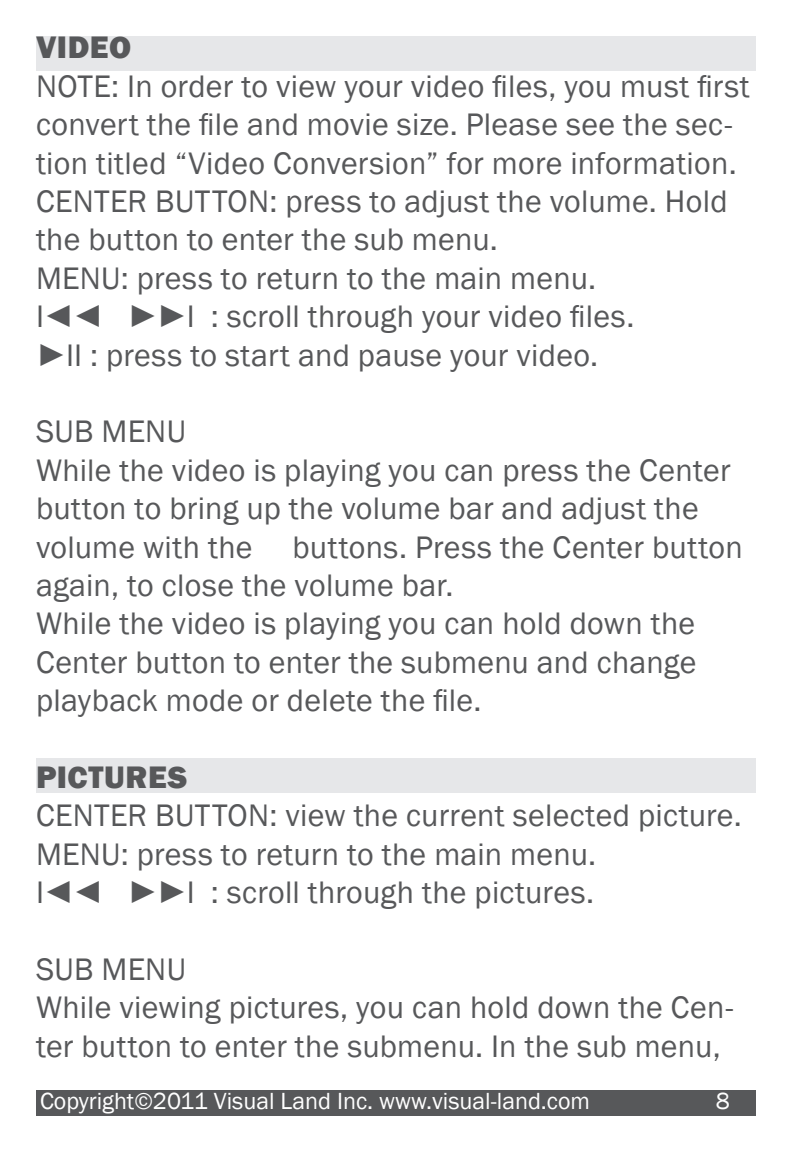
<style>
.page{position:relative;width:792px;height:1152px;background:#fff}
.page>*{position:absolute;margin:0;border:0;box-sizing:border-box;transform-origin:0 0}
.t1{font:32px/38.4px "Franklin Gothic";letter-spacing:.01em;color:#57585a}
.t2{font:800 32px "Franklin Gothic";letter-spacing:.02em;color:#57585a}
.t3{font:24px "Franklin Gothic";color:#fff}
</style>
<div class="page">
<div style="left:36px;top:1090px;width:720px;height:26px;background:#57585a"></div>
<div style="left:36px;top:36px;width:720px;height:35px;background:#e6e7e9"></div>
<div style="left:36px;top:758px;width:720px;height:35px;background:#e6e7e9"></div>
<p class="t2" style="left:36px;top:27px;width:97px">VIDEO</p>
<p class="t1" style="left:36px;top:68px;width:715px">NOTE: In order to view your video files, you must first convert the file and movie size. Please see the sec&shy;tion titled “Video Conversion” for more information.<br>CENTER BUTTON: press to adjust the volume. Hold the button to enter the sub menu.<br>MENU: press to return to the main menu.<br>Ι◄◄ ►►Ι : scroll through your video files.<br>►ΙΙ : press to start and pause your video.</p>
<p class="t1" style="left:36px;top:413px;width:696px">SUB MENU<br>While the video is playing you can press the Center button to bring up the volume bar and adjust the volume with the</p>
<p class="t1" style="left:36px;top:528px;width:708px;text-indent:257px">buttons. Press the Center button again, to close the volume bar.<br>While the video is playing you can hold down the Center button to enter the submenu and change playback mode or delete the file.</p>
<p class="t2" style="left:36px;top:757px;width:153px">PICTURES</p>
<p class="t1" style="left:36px;top:797px;width:707px">CENTER BUTTON: view the current selected picture.<br>MENU: press to return to the main menu.<br>Ι◄◄ ►►Ι : scroll through the pictures.</p>
<p class="t1" style="left:36px;top:951px;width:699px">SUB MENU<br>While viewing pictures, you can hold down the Cen&shy;ter button to enter the submenu. In the sub menu,</p>
<p class="t3" style="left:40px;top:1086px;width:552px">Copyright©2011 Visual Land Inc. www.visual-land.com</p>
<p class="t3" style="left:716px;top:1086px;width:16px">8</p>
</div>
